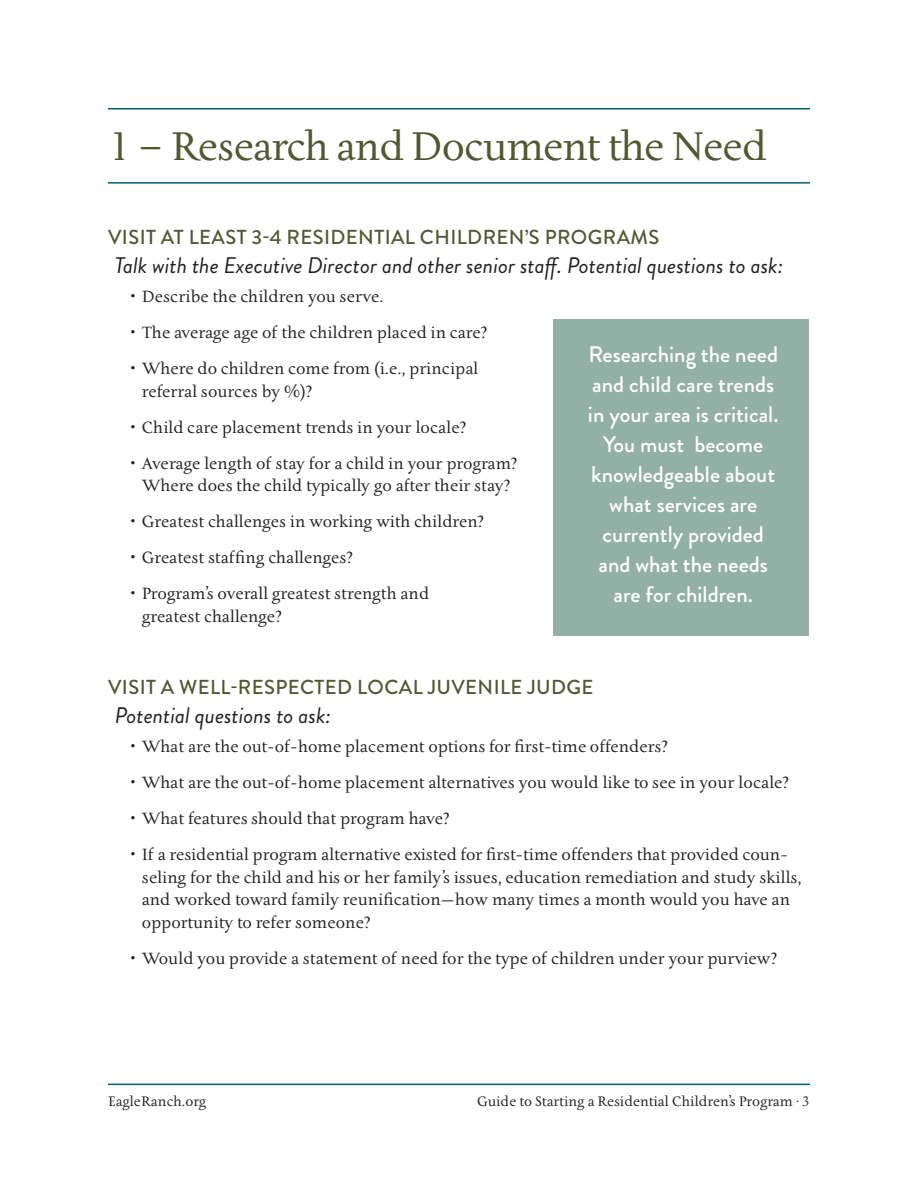
<style>
.page{position:relative;width:918px;height:1188px;background:#fff}
.page>*{position:absolute;margin:0;border:0;box-sizing:border-box;transform-origin:0 0}
.t1{font:48px "Tactile ITC Std";letter-spacing:-.025em;color:#515931}
.t2{font:500 22.5px/30px "Brandon Grotesque";color:#fff;text-align:center}
.t3{font:italic 22.5px "Brandon Grotesque";color:#231f20}
.t4{font:500 20.25px "Brandon Grotesque";letter-spacing:.02em;color:#515931}
.t5{font:19.5px/22.5px "Tactile ITC Std";color:#231f20}
.t6{font:16.5px "Tactile ITC Std";color:#231f20}
.s1{font-family:"Brandon Grotesque"}
.s2{font-family:"Tactile ITC OS"}
</style>
<div class="page">
<hr style="left:108px;top:182px;width:702px;height:2px;background:#006072">
<div style="left:554px;top:320px;width:255px;height:316px;background:#93b0a7"></div>
<hr style="left:108px;top:1084px;width:702px;height:1px;background:#006072">
<hr style="left:108px;top:108px;width:702px;height:1px;background:#006072">
<p class="t1" style="left:108px;top:116px;width:660px">1 <span class="s1">–</span> Research and Document the Need</p>
<p class="t4" style="left:108px;top:223px;width:553px">VISIT AT LEAST 3-4 RESIDENTIAL CHILDREN’S PROGRAMS</p>
<p class="t3" style="left:115px;top:250px;width:670px">Talk with the Executive Director and other senior staff. Potential questions to ask:</p>
<p class="t5" style="left:128px;top:285px;width:257px">• Describe the children you serve.</p>
<p class="t5" style="left:128px;top:321px;width:360px">• The average age of the children placed in care?</p>
<p class="t5" style="left:142px;top:357px;width:338px;text-indent:-14px">• Where do children come from (i.e., principal referral sources by %)?</p>
<p class="t5" style="left:128px;top:415px;width:340px">• Child care placement trends in your locale?</p>
<p class="t5" style="left:128px;top:451px;width:391px;text-align:center">• Average length of stay for a child in your program?<br>Where does the child typically go after their stay?</p>
<p class="t5" style="left:128px;top:510px;width:357px">• Greatest challenges in working with children?</p>
<p class="t5" style="left:128px;top:546px;width:226px">• Greatest staffing challenges?</p>
<p class="t5" style="left:142px;top:582px;width:289px;text-indent:-14px">• Program’s overall greatest strength and greatest challenge?</p>
<p class="t2" style="left:588px;top:340px;width:192px">Researching the need and child care trends in your area is critical.<br>You must become knowledgeable about what services are currently provided and what the needs are for children.</p>
<p class="t4" style="left:108px;top:673px;width:487px">VISIT A WELL-RESPECTED LOCAL JUVENILE JUDGE</p>
<p class="t3" style="left:115px;top:700px;width:218px">Potential questions to ask:</p>
<p class="t5" style="left:128px;top:735px;width:541px">• What are the out-of-home placement options for first-time offenders?</p>
<p class="t5" style="left:128px;top:771px;width:662px">• What are the out-of-home placement alternatives you would like to see in your locale?</p>
<p class="t5" style="left:128px;top:807px;width:323px">• What features should that program have?</p>
<p class="t5" style="left:142px;top:843px;width:661px;text-indent:-14px">• If a residential program alternative existed for first-time offenders that provided coun&shy;seling for the child and his or her family’s issues, education remediation and study skills, and worked toward family reunification—how many times a month would you have an opportunity to refer someone?</p>
<p class="t5" style="left:128px;top:946px;width:650px">• Would you provide a statement of need for the type of children under your purview?</p>
<p class="t6" style="left:108px;top:1091px;width:100px">EagleRanch.org</p>
<p class="t6" style="left:477px;top:1091px;width:334px">Guide to Starting a Residential Children’s Program <span class="s2">·</span> 3</p>
</div>
